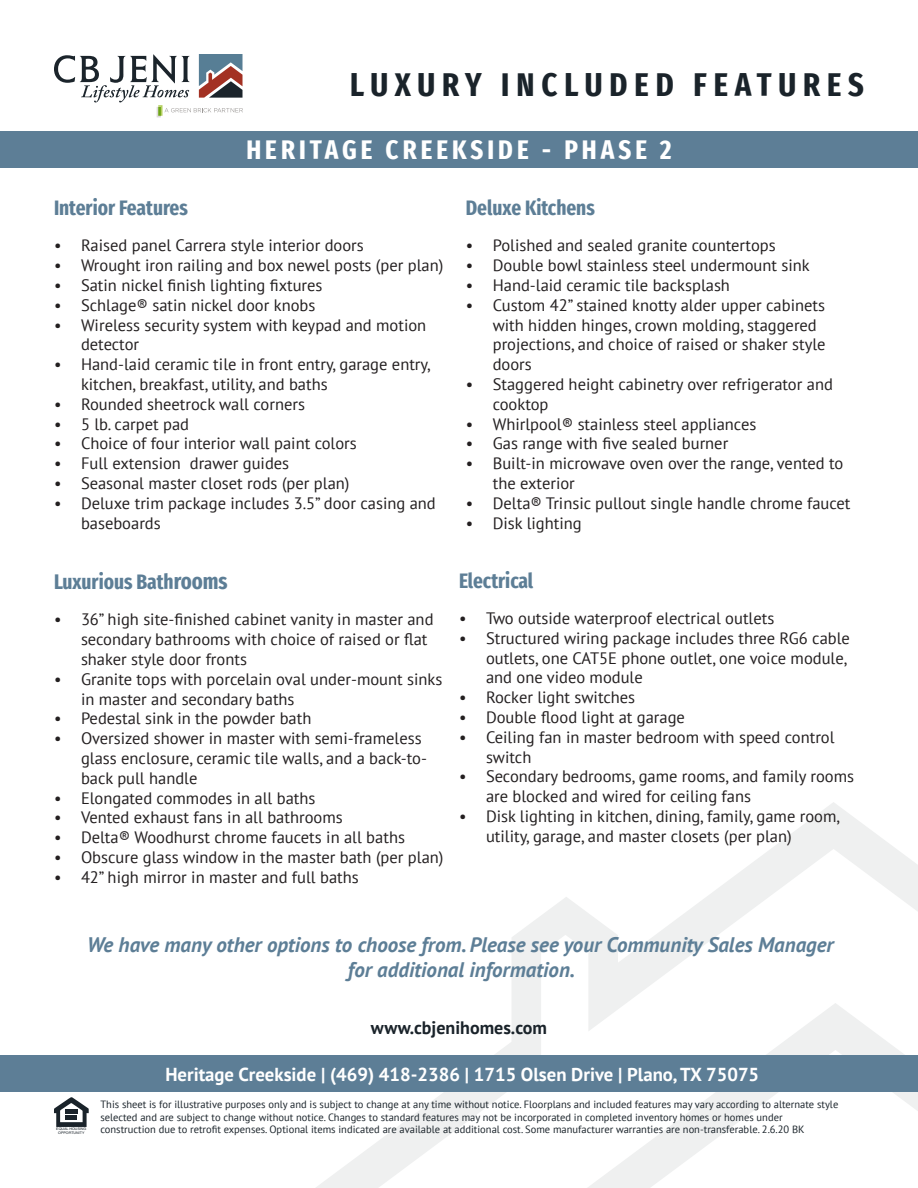
<style>
.page{position:relative;width:918px;height:1188px;background:#fff}
.page>*{position:absolute;margin:0;border:0;box-sizing:border-box;transform-origin:0 0}
.t1{font:700 extra-condensed 33px "Fira Sans";letter-spacing:.21em;color:#1a232a}
.t2{font:700 extra-condensed 27px "Fira Sans";letter-spacing:.15em;color:#fff}
.t3{font:italic 700 21px/25.2px "PT Sans";color:#5d7e96;text-align:center}
.t4{font:700 extra-condensed 21px "Fira Sans";color:#5d7e96}
.t5{font:700 18.75px "PT Sans";color:#fff}
.t6{font:700 18px "PT Sans";color:#1a232a}
.t7{font:16.5px/19.8px "PT Sans";color:#231f20}
.t8{font:10.5px/12.6px "PT Sans";color:#1a232a}
.t9{font:3.45px/3.4px "Helvetica";color:#1a232a;text-align:center;scale:1.04 1}
.s1{font-size:22.5px}
</style>
<div class="page">
<div style="left:0;top:132px;width:918px;height:36px;background:#5d7e96"></div>
<svg style="left:315px;top:802px;width:603px;height:386px"></svg>
<svg style="left:587px;top:1003px;width:331px;height:185px"></svg>
<svg style="left:54px;top:1097px;width:35px;height:30px"></svg>
<hr style="left:65px;top:1110px;width:12px;height:4px;background:#1a232a">
<div style="left:66px;top:1115px;width:11px;height:5px;background:#1a232a"></div>
<svg style="left:54px;top:54px;width:189px;height:63px"></svg>
<div style="left:0;top:1056px;width:918px;height:36px;background:#5d7e96"></div>
<p class="t1" style="left:350px;top:57px;width:515px">LUXURY INCLUDED FEATURES</p>
<p class="t2" style="left:246px;top:127px;width:427px">HERITAGE CREEKSIDE - PHASE 2</p>
<p class="t4" style="left:54px;top:190px;width:135px">Interior Features</p>
<p class="t7" style="left:54px;top:235px;width:311px">• Raised panel Carrera style interior doors</p>
<p class="t7" style="left:54px;top:255px;width:391px">• Wrought iron railing and box newel posts (per plan)</p>
<p class="t7" style="left:54px;top:275px;width:270px">• Satin nickel finish lighting fixtures</p>
<p class="t7" style="left:54px;top:295px;width:263px">• Schlage® satin nickel door knobs</p>
<p class="t7" style="left:81px;top:314px;width:347px;text-indent:-27px">• Wireless security system with keypad and motion detector</p>
<p class="t7" style="left:81px;top:354px;width:351px;text-indent:-27px">• Hand-laid ceramic tile in front entry, garage entry, kitchen, breakfast, utility, and baths</p>
<p class="t7" style="left:54px;top:394px;width:253px">• Rounded sheetrock wall corners</p>
<p class="t7" style="left:54px;top:413px;width:137px">• 5 lb. carpet pad</p>
<p class="t7" style="left:54px;top:433px;width:304px">• Choice of four interior wall paint colors</p>
<p class="t7" style="left:54px;top:453px;width:237px">• Full extension drawer guides</p>
<p class="t7" style="left:54px;top:473px;width:297px">• Seasonal master closet rods (per plan)</p>
<p class="t7" style="left:81px;top:493px;width:356px;text-indent:-27px">• Deluxe trim package includes 3.5” door casing and baseboards</p>
<p class="t4" style="left:54px;top:564px;width:175px">Luxurious Bath<span class="s1">rooms</span></p>
<p class="t7" style="left:81px;top:609px;width:354px;text-indent:-27px">• 36” high site-finished cabinet vanity in master and secondary bathrooms with choice of raised or flat shaker style door fronts</p>
<p class="t7" style="left:81px;top:669px;width:363px;text-indent:-27px">• Granite tops with porcelain oval under-mount sinks in master and secondary baths</p>
<p class="t7" style="left:54px;top:708px;width:259px">• Pedestal sink in the powder bath</p>
<p class="t7" style="left:81px;top:728px;width:348px;text-indent:-27px">• Oversized shower in master with semi-frameless glass enclosure, ceramic tile walls, and a back-to&shy;back pull handle</p>
<p class="t7" style="left:54px;top:787px;width:263px">• Elongated commodes in all baths</p>
<p class="t7" style="left:54px;top:807px;width:290px">• Vented exhaust fans in all bathrooms</p>
<p class="t7" style="left:54px;top:827px;width:352px">• Delta® Woodhurst chrome faucets in all baths</p>
<p class="t7" style="left:54px;top:847px;width:391px">• Obscure glass window in the master bath (per plan)</p>
<p class="t7" style="left:54px;top:867px;width:306px">• 42” high mirror in master and full baths</p>
<p class="t4" style="left:466px;top:190px;width:131px">Deluxe Kitchens</p>
<p class="t7" style="left:466px;top:235px;width:311px">• Polished and sealed granite countertops</p>
<p class="t7" style="left:466px;top:255px;width:346px">• Double bowl stainless steel undermount sink</p>
<p class="t7" style="left:466px;top:275px;width:266px">• Hand-laid ceramic tile backsplash</p>
<p class="t7" style="left:493px;top:295px;width:334px;text-indent:-27px">• Custom 42” stained knotty alder upper cabinets with hidden hinges, crown molding, staggered projections, and choice of raised or shaker style doors</p>
<p class="t7" style="left:493px;top:374px;width:342px;text-indent:-27px">• Staggered height cabinetry over refrigerator and cooktop</p>
<p class="t7" style="left:466px;top:413px;width:292px">• Whirlpool® stainless steel appliances</p>
<p class="t7" style="left:466px;top:433px;width:264px">• Gas range with five sealed burner</p>
<p class="t7" style="left:493px;top:453px;width:352px;text-indent:-27px">• Built-in microwave oven over the range, vented to the exterior</p>
<p class="t7" style="left:466px;top:493px;width:386px">• Delta® Trinsic pullout single handle chrome faucet</p>
<p class="t7" style="left:466px;top:512px;width:118px">• Disk lighting</p>
<p class="t4" style="left:459px;top:563px;width:76px">Electrical</p>
<p class="t7" style="left:459px;top:608px;width:317px">• Two outside waterproof electrical outlets</p>
<p class="t7" style="left:486px;top:628px;width:365px;text-indent:-27px">• Structured wiring package includes three RG6 cable outlets, one CAT5E phone outlet, one voice module, and one video module</p>
<p class="t7" style="left:459px;top:687px;width:178px">• Rocker light switches</p>
<p class="t7" style="left:459px;top:707px;width:228px">• Double flood light at garage</p>
<p class="t7" style="left:486px;top:727px;width:350px;text-indent:-27px">• Ceiling fan in master bedroom with speed control switch</p>
<p class="t7" style="left:486px;top:766px;width:370px;text-indent:-27px">• Secondary bedrooms, game rooms, and family rooms are blocked and wired for ceiling fans</p>
<p class="t7" style="left:486px;top:806px;width:356px;text-indent:-27px">• Disk lighting in kitchen, dining, family, game room, utility, garage, and master closets (per plan)</p>
<p class="t3" style="left:87px;top:932px;width:748px">We have many other options to choose from. Please see your Community Sales Manager for additional information.</p>
<p class="t6" style="left:371px;top:1016px;width:178px">www.cbjenihomes.com</p>
<p class="t9" style="left:56px;top:1127px;width:30px">EQUAL HOUSING<br>OPPORTUNITY</p>
<p class="t5" style="left:165px;top:1062px;width:595px">Heritage Creekside | (469) 418-2386 | 1715 Olsen Drive | Plano, TX 75075</p>
<p class="t8" style="left:100px;top:1098px;width:739px">This sheet is for illustrative purposes only and is subject to change at any time without notice. Floorplans and included features may vary according to alternate style selected and are subject to change without notice. Changes to standard features may not be incorporated in completed inventory homes or homes under</p>
<p class="t8" style="left:100px;top:1123px;width:706px">construction due to retrofit expenses. Optional items indicated are available at additional cost. Some manufacturer warranties are non-transferable. 2.6.20 BK</p>
</div>
